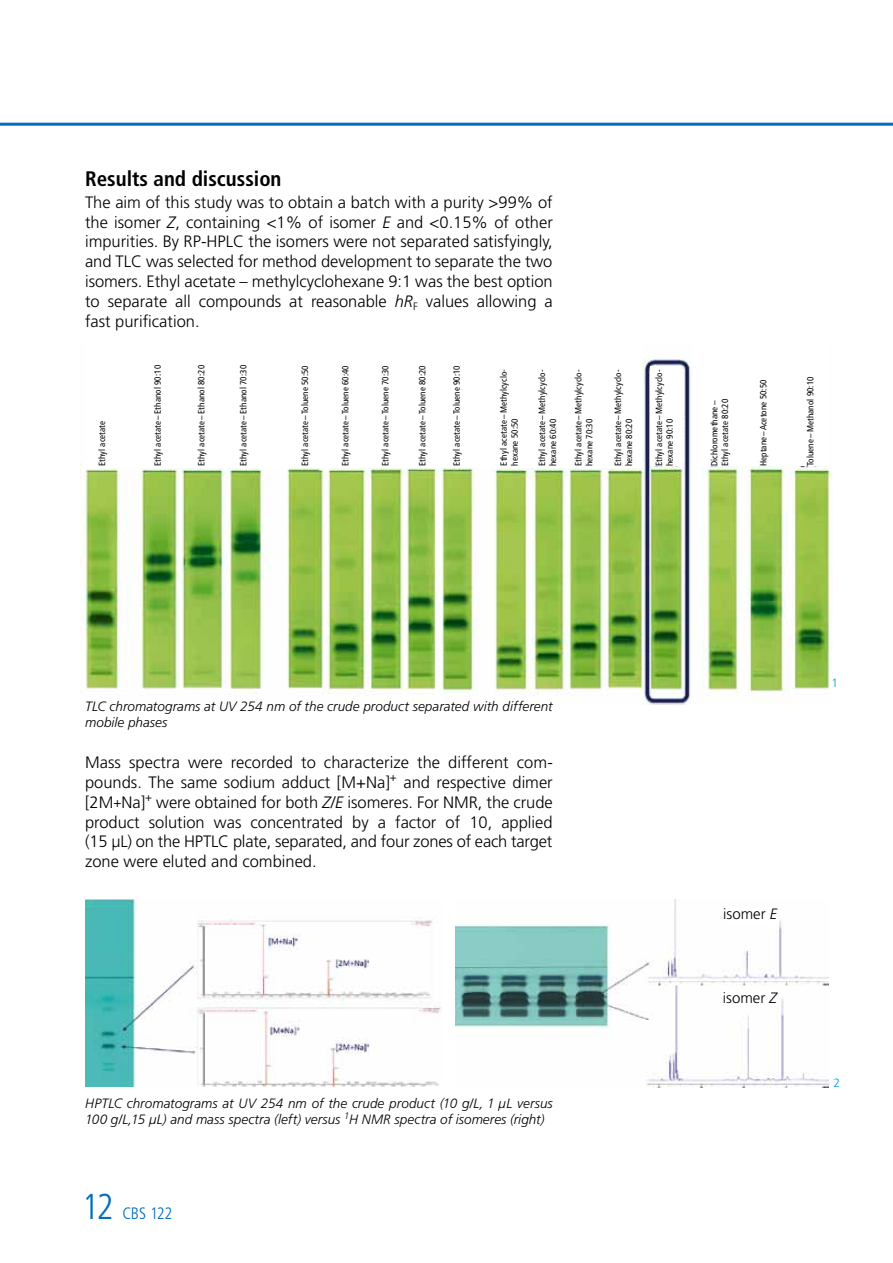
<style>
.page{position:relative;width:893px;height:1263px;background:#fff}
.page>*{position:absolute;margin:0;border:0;box-sizing:border-box;transform-origin:0 0}
.t1{font:700 condensed 21px "Frutiger";color:#000}
.t2{font:300 16.5px/19.8px "Frutiger";color:#000;text-align:justify}
.t3{font:300 condensed 16.5px "Frutiger";letter-spacing:-.015em;color:#006eb9}
.t4{font:300 15px "Frutiger";color:#000}
.t5{font:italic 300 13.5px/16.2px "Frutiger";letter-spacing:.005em;color:#000}
.t6{font:300 12px "Frutiger";color:#009ee3}
.t7{font:condensed 9px/10.8px "Frutiger";letter-spacing:.01em;color:#000}
.s1{font-style:italic}
.s2{font-size:13.5px}
.s3{font-size:36px}
</style>
<div class="page">
<hr style="left:0;top:123px;width:893px;height:3px;background:#006eb9">
<img style="left:81px;top:358px;width:751px;height:347px">
<img style="left:85px;top:899px;width:357px;height:187px">
<img style="left:456px;top:899px;width:373px;height:188px">
<div style="left:723px;top:907px;width:56px;height:18px;background:#fff"></div>
<div style="left:723px;top:991px;width:58px;height:13px;background:#fff"></div>
<div style="left:85px;top:344px;width:557px;height:124px;background:#fff"></div>
<div style="left:693px;top:342px;width:136px;height:124px;background:#fff"></div>
<div style="left:650px;top:366px;width:31px;height:100px;background:#fff"></div>
<p class="t1" style="left:85px;top:166px;width:198px">Results and discussion</p>
<p class="t2" style="left:85px;top:192px;width:469px">The aim of this study was to obtain a batch with a purity &gt;99% of the isomer <span class="s1">Z</span>, containing &lt;1% of isomer <span class="s1">E</span> and &lt;0.15% of other impurities. By RP-HPLC the isomers were not separated satisfyingly, and TLC was selected for method development to separate the two isomers. Ethyl acetate – methylcyclohexane 9:1 was the best option to separate all compounds at reasonable <span class="s1">hR</span><sub>F</sub> values allowing a fast purification.</p>
<p class="t7" style="left:97px;top:466px;width:47px;rotate:-90deg">Ethyl acetate</p>
<p class="t7" style="left:152px;top:466px;width:103px;rotate:-90deg">Ethyl acetate – Ethanol 90:10</p>
<p class="t7" style="left:196px;top:466px;width:103px;rotate:-90deg">Ethyl acetate – Ethanol 80:20</p>
<p class="t7" style="left:238px;top:466px;width:103px;rotate:-90deg">Ethyl acetate – Ethanol 70:30</p>
<p class="t7" style="left:300px;top:466px;width:102px;rotate:-90deg">Ethyl acetate –Toluene 50:50</p>
<p class="t7" style="left:340px;top:466px;width:102px;rotate:-90deg">Ethyl acetate –Toluene 60:40</p>
<p class="t7" style="left:380px;top:466px;width:102px;rotate:-90deg">Ethyl acetate –Toluene 70:30</p>
<p class="t7" style="left:417px;top:466px;width:102px;rotate:-90deg">Ethyl acetate –Toluene 80:20</p>
<p class="t7" style="left:451px;top:466px;width:102px;rotate:-90deg">Ethyl acetate –Toluene 90:10</p>
<p class="t7" style="left:498px;top:466px;width:98px;rotate:-90deg">Ethyl acetate –Methylcyclo&shy;hexane 50:50</p>
<p class="t7" style="left:537px;top:466px;width:98px;rotate:-90deg">Ethyl acetate –Methylcyclo&shy;hexane 60:40</p>
<p class="t7" style="left:573px;top:466px;width:98px;rotate:-90deg">Ethyl acetate –Methylcyclo&shy;hexane 70:30</p>
<p class="t7" style="left:613px;top:466px;width:98px;rotate:-90deg">Ethyl acetate –Methylcyclo&shy;hexane 80:20</p>
<p class="t7" style="left:654px;top:466px;width:98px;rotate:-90deg">Ethyl acetate –Methylcyclo&shy;hexane 90:10</p>
<p class="t7" style="left:709px;top:466px;width:69px;rotate:-90deg">Dichloromethane –<br>Ethyl acetate 80:20</p>
<p class="t7" style="left:758px;top:466px;width:88px;rotate:-90deg">Heptane –Acetone 50:50</p>
<p class="t7" style="left:805px;top:466px;width:91px;rotate:-90deg">Toluene –Methanol 90:10</p>
<p class="t5" style="left:85px;top:698px;width:469px">TLC chromatograms at UV 254 nm of the crude product separated with different mobile phases</p>
<p class="t2" style="left:85px;top:752px;width:469px">Mass spectra were recorded to characterize the different com&shy;pounds. The same sodium adduct [M+Na]<sup>+</sup> and respective dimer [2M<span class="s2">+</span>Na]<sup>+</sup> were obtained for both <span class="s1">Z/E</span> isomeres. For NMR, the crude product solution was concentrated by a factor of 10, applied (15 µL) on the HPTLC plate, separated, and four zones of each target zone were eluted and combined.</p>
<p class="t5" style="left:85px;top:1095px;width:469px">HPTLC chromatograms at UV 254 nm of the crude product (10 g/L, 1 µL versus<br>100 g/L,15 µL) and mass spectra (left) versus <sup>1</sup>H NMR spectra of isomeres (right)</p>
<p class="t3" style="left:82px;top:1204px;width:92px"><span class="s3">12</span> CBS 122</p>
<p class="t6" style="left:831px;top:676px;width:8px">1</p>
<p class="t4" style="left:723px;top:905px;width:56px">isomer <span class="s1">E</span></p>
<p class="t4" style="left:723px;top:989px;width:56px">isomer <span class="s1">Z</span></p>
<p class="t6" style="left:833px;top:1076px;width:8px">2</p>
</div>
